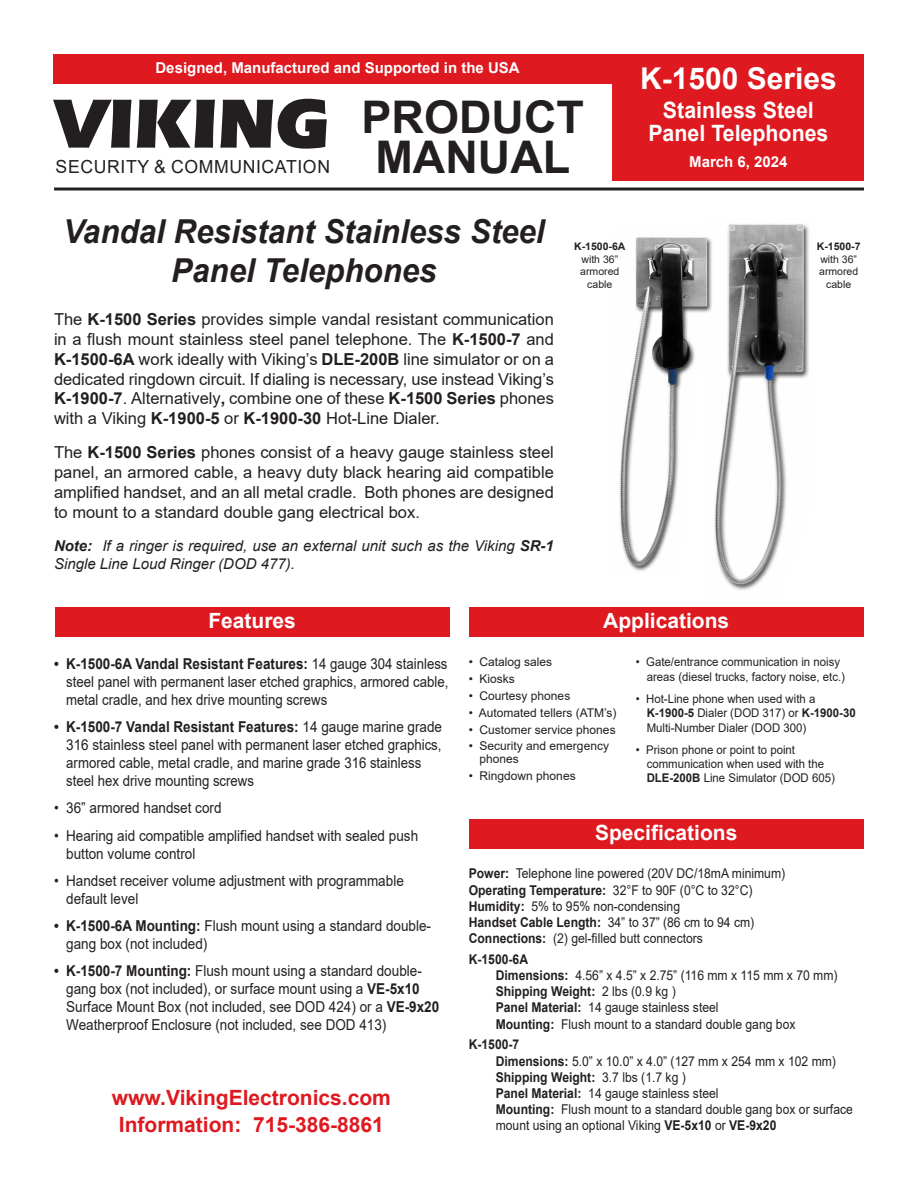
<style>
.page{position:relative;width:918px;height:1188px;background:#fff}
.page>*{position:absolute;margin:0;border:0;box-sizing:border-box;transform-origin:0 0}
.t1{font:900 72px "Eras ITC";color:#231f20;scale:.95 1}
.t2{font:700 45px "Arial";color:#231f20}
.t3{font:italic 700 33px/39.6px "Arial";color:#231f20;text-align:center;scale:.95 1}
.t4{font:700 30px "Arial";color:#fff}
.t5{font:700 22.5px "Arial";color:#fff;scale:.95 1}
.t6{font:700 21px "Arial";color:#de1920}
.t7{font:700 21px "Arial";color:#fff}
.t8{font:18px "Arial";letter-spacing:.035em;color:#231f20}
.t9{font:16.5px/19.8px "Arial";color:#231f20;text-align:justify}
.t10{font:15px/18px "Arial";color:#231f20;scale:.9 1}
.t11{font:15px/18px "Arial";color:#231f20;text-align:justify;scale:.88 1}
.t12{font:italic 15px/18px "Arial";color:#231f20}
.t13{font:700 15px "Arial";color:#fff}
.t14{font:13.5px/16.2px "Arial";color:#231f20;scale:.9 1}
.t15{font:700 13.5px "Arial";color:#231f20;scale:.9 1}
.t16{font:12px/14.4px "Arial";color:#231f20;scale:.95 1}
.t17{font:12px/12.9px "Arial";color:#231f20}
.t18{font:10.5px/12.6px "Arial";color:#231f20;text-align:center}
.t19{font:700 10.5px "Arial";color:#231f20}
.s1{font-weight:700}
.s2{font-weight:400}
</style>
<div class="page">
<div style="left:469px;top:608px;width:395px;height:29px;background:#de1920"></div>
<div style="left:55px;top:608px;width:395px;height:29px;background:#de1920"></div>
<div style="left:469px;top:819px;width:395px;height:29px;background:#de1920"></div>
<img style="left:719px;top:224px;width:90px;height:366px">
<img style="left:619px;top:237px;width:100px;height:334px">
<div style="left:54px;top:54px;width:810px;height:29px;background:#de1920"></div>
<hr style="left:54px;top:188px;width:810px;height:3px;background:#231f20">
<div style="left:613px;top:61px;width:251px;height:119px;background:#de1920"></div>
<p class="t13" style="left:155px;top:59px;width:366px">Designed, Manufactured and Supported in the USA</p>
<p class="t4" style="left:640px;top:62px;width:198px">K-1500 Series</p>
<p class="t5" style="left:663px;top:98px;width:160px">Stainless Steel</p>
<p class="t5" style="left:648px;top:120px;width:191px">Panel Telephones</p>
<p class="t13" style="left:689px;top:153px;width:100px">March 6, 2024</p>
<p class="t1" style="left:54px;top:82px;width:292px">VIKING</p>
<p class="t8" style="left:56px;top:157px;width:276px">SECURITY &amp; COMMUNICATION</p>
<p class="t2" style="left:362px;top:92px;width:224px">PRODUCT</p>
<p class="t2" style="left:375px;top:132px;width:196px">MANUAL</p>
<p class="t3" style="left:63px;top:211px;width:508px">Vandal Resistant Stainless Steel<br>Panel Telephones</p>
<p class="t9" style="left:54px;top:310px;width:501px">The <span class="s1">K-1500 Series</span> provides simple vandal resistant communication in a flush mount stainless steel panel telephone. The <span class="s1">K-1500-7</span> and <span class="s1">K-1500-6A</span> work ideally with Viking’s <span class="s1">DLE-200B</span> line simulator or on a dedicated ringdown circuit. If dialing is necessary, use instead Viking’s <span class="s1">K-1900-7</span>. Alternatively<span class="s1">,</span> combine one of these <span class="s1">K-1500 Series</span> phones with a Viking <span class="s1">K-1900-5</span> or <span class="s1">K-1900-30</span> Hot-Line Dialer.</p>
<p class="t9" style="left:54px;top:443px;width:501px">The <span class="s1">K-1500 Series</span> phones consist of a heavy gauge stainless steel panel, an armored cable, a heavy duty black hearing aid compatible amplified handset, and an all metal cradle. Both phones are designed to mount to a standard double gang electrical box.</p>
<p class="t12" style="left:54px;top:537px;width:501px"><span class="s1">Note:</span> If a ringer is required, use an external unit such as the Viking <span class="s1">SR-1<br></span>Single Line Loud Ringer (DOD 477).</p>
<p class="t7" style="left:208px;top:609px;width:89px">Features</p>
<p class="t19" style="left:574px;top:241px;width:53px">K-1500-6A</p>
<p class="t18" style="left:580px;top:253px;width:41px">with 36” armored cable</p>
<p class="t7" style="left:603px;top:609px;width:128px">Applications</p>
<p class="t19" style="left:817px;top:241px;width:45px">K-1500-7</p>
<p class="t18" style="left:819px;top:253px;width:41px">with 36” armored cable</p>
<p class="t11" style="left:66px;top:654px;width:436px;text-indent:-12px"><span class="s1">• K-1500-6A Vandal Resistant Features:</span> 14 gauge 304 stainless steel panel with permanent laser etched graphics, armored cable, metal cradle, and hex drive mounting screws</p>
<p class="t10" style="left:66px;top:718px;width:419px;text-indent:-12px"><span class="s1">• K-1500-7 Vandal Resistant Features:</span> 14 gauge marine grade 316 stainless steel panel with permanent laser etched graphics, armored cable, metal cradle, and marine grade 316 stainless steel hex drive mounting screws</p>
<p class="t10" style="left:54px;top:799px;width:188px">• 36” armored handset cord</p>
<p class="t10" style="left:66px;top:826px;width:392px;text-indent:-12px">• Hearing aid compatible amplified handset with sealed push button volume control</p>
<p class="t10" style="left:66px;top:872px;width:377px;text-indent:-12px">• Handset receiver volume adjustment with programmable default level</p>
<p class="t10" style="left:66px;top:917px;width:407px;text-indent:-12px"><span class="s1">• K-1500-6A Mounting:</span> Flush mount using a standard double&shy;gang box (not included)</p>
<p class="t10" style="left:66px;top:962px;width:416px;text-indent:-12px"><span class="s1">• K-1500-7 Mounting:</span> Flush mount using a standard double&shy;gang box (not included), or surface mount using a <span class="s1">VE-5x10<br></span>Surface Mount Box (not included, see DOD 424) or a <span class="s1">VE-9x20<br></span>Weatherproof Enclosure (not included, see DOD 413)</p>
<p class="t6" style="left:112px;top:1086px;width:280px">www.VikingElectronics.com</p>
<p class="t6" style="left:119px;top:1113px;width:266px">Information: 715-386-8861</p>
<p class="t17" style="left:469px;top:656px;width:85px">• Catalog sales</p>
<p class="t17" style="left:469px;top:673px;width:48px">• Kiosks</p>
<p class="t17" style="left:469px;top:689px;width:103px">• Courtesy phones</p>
<p class="t17" style="left:469px;top:706px;width:149px">• Automated tellers (ATM’s)</p>
<p class="t17" style="left:469px;top:723px;width:148px">• Customer service phones</p>
<p class="t17" style="left:480px;top:740px;width:131px;text-indent:-11px">• Security and emergency phones</p>
<p class="t17" style="left:469px;top:770px;width:108px">• Ringdown phones</p>
<p class="t16" style="left:647px;top:655px;width:210px;text-indent:-11px">• Gate/entrance communication in noisy areas (diesel trucks, factory noise, etc.)</p>
<p class="t16" style="left:647px;top:691px;width:222px;text-indent:-11px">• Hot-Line phone when used with a<br><span class="s1">K-1900-5</span> Dialer (DOD 317) or <span class="s1">K-1900-30<br></span>Multi-Number Dialer (DOD 300)</p>
<p class="t16" style="left:647px;top:742px;width:200px;text-indent:-11px">• Prison phone or point to point communication when used with the<br><span class="s1">DLE-200B</span> Line Simulator (DOD 605)</p>
<p class="t7" style="left:595px;top:821px;width:144px">Specifications</p>
<p class="t14" style="left:469px;top:866px;width:353px"><span class="s1">Power:</span> Telephone line powered (20V DC/18mA minimum)</p>
<p class="t15" style="left:469px;top:882px;width:317px">Operating Temperature: <span class="s2">32°F to 90F (0°C to 32°C)</span></p>
<p class="t14" style="left:469px;top:898px;width:236px"><span class="s1">Humidity:</span> 5% to 95% non-condensing</p>
<p class="t14" style="left:469px;top:914px;width:319px"><span class="s1">Handset Cable Length:</span> 34” to 37” (86 cm to 94 cm)</p>
<p class="t14" style="left:469px;top:930px;width:262px"><span class="s1">Connections:</span> (2) gel-filled butt connectors</p>
<p class="t15" style="left:469px;top:952px;width:68px">K-1500-6A</p>
<p class="t14" style="left:496px;top:967px;width:381px"><span class="s1">Dimensions:</span> 4.56” x 4.5” x 2.75” (116 mm x 115 mm x 70 mm)</p>
<p class="t15" style="left:496px;top:984px;width:202px">Shipping Weight: <span class="s2">2 lbs (0.9 kg )</span></p>
<p class="t14" style="left:496px;top:1000px;width:249px"><span class="s1">Panel Material:</span> 14 gauge stainless steel</p>
<p class="t14" style="left:496px;top:1016px;width:335px"><span class="s1">Mounting:</span> Flush mount to a standard double gang box</p>
<p class="t15" style="left:469px;top:1037px;width:58px">K-1500-7</p>
<p class="t14" style="left:496px;top:1053px;width:380px"><span class="s1">Dimensions:</span> 5.0” x 10.0” x 4.0” (127 mm x 254 mm x 102 mm)</p>
<p class="t15" style="left:496px;top:1070px;width:213px">Shipping Weight: <span class="s2">3.7 lbs (1.7 kg )</span></p>
<p class="t14" style="left:496px;top:1085px;width:249px"><span class="s1">Panel Material:</span> 14 gauge stainless steel</p>
<p class="t14" style="left:496px;top:1101px;width:398px"><span class="s1">Mounting:</span> Flush mount to a standard double gang box or surface mount using an optional Viking <span class="s1">VE-5x10</span> or <span class="s1">VE-9x20</span></p>
</div>
